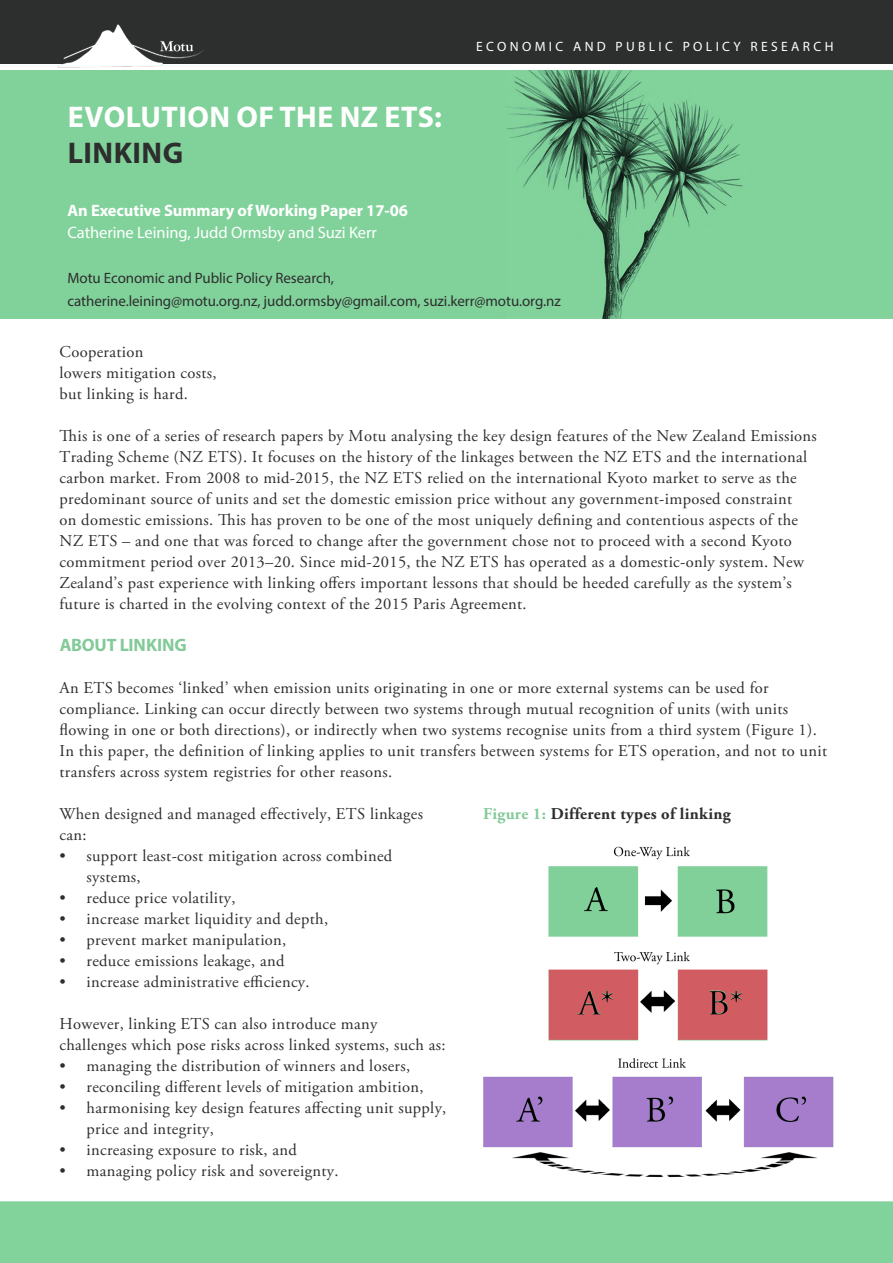
<style>
.page{position:relative;width:893px;height:1263px;background:#fff}
.page>*{position:absolute;margin:0;border:0;box-sizing:border-box;transform-origin:0 0}
.t1{font:700 30px "Myriad Pro";letter-spacing:.015em;color:#fff}
.t2{font:700 30px "Myriad Pro";letter-spacing:.015em;color:#2d2e2e}
.Normal_paragraph_sty{font:700 18px "Myriad Pro";letter-spacing:-.01em;color:#83ca98}
.Normal_paragraph_sty-2{font:16.5px/21px "Adobe Garamond Pro";letter-spacing:.02em;color:#2d2e2e}
.Header_style{font:16.5px/21px "Adobe Garamond Pro";letter-spacing:.02em;color:#2d2e2e}
.t3{font:16.5px "Myriad Pro";letter-spacing:-.005em;color:#fff}
.t4{font:700 16.5px "Myriad Pro";letter-spacing:-.005em;color:#fff}
.Normal_paragraph_sty-3{font:700 16.5px "Adobe Garamond Pro";letter-spacing:.02em;color:#2d2e2e}
.t5{font:15px/22.5px "Myriad Pro";letter-spacing:-.005em;color:#2d2e2e}
.t6{font:13.5px "Myriad Pro";letter-spacing:.25em;color:#fff}
.s1{color:#83ca98}
</style>
<div class="page">
<div style="left:0;top:0;width:893px;height:64px;background:#2d2e2e"></div>
<img style="left:57px;top:24px;width:147px;height:44px">
<img style="left:0;top:70px;width:893px;height:248px">
<div style="left:0;top:1201px;width:893px;height:62px;background:#82d29b"></div>
<img style="left:483px;top:846px;width:351px;height:332px">
<p class="t1" style="left:68px;top:98px;width:376px">EVOLUTION OF THE NZ ETS:</p>
<p class="t2" style="left:68px;top:134px;width:117px">LINKING</p>
<p class="t6" style="left:476px;top:38px;width:359px">ECONOMIC AND PUBLIC POLICY RESEARCH</p>
<p class="t4" style="left:68px;top:199px;width:342px">An Executive Summary of Working Paper 17-06</p>
<p class="t3" style="left:68px;top:222px;width:311px">Catherine Leining, Judd Ormsby and Suzi Kerr</p>
<p class="t5" style="left:68px;top:267px;width:495px">Motu Economic and Public Policy Research,<br>catherine.leining@motu.org.nz, judd.ormsby@gmail.com, suzi.kerr@motu.org.nz</p>
<p class="Header_style" style="left:60px;top:342px;width:159px">Cooperation<br>lowers mitigation costs, but linking is hard.</p>
<p class="Normal_paragraph_sty-2" style="left:60px;top:426px;width:759px">This is one of a series of research papers by Motu analysing the key design features of the New Zealand Emissions Trading Scheme (NZ ETS). It focuses on the history of the linkages between the NZ ETS and the international carbon market. From 2008 to mid-2015, the NZ ETS relied on the international Kyoto market to serve as the predominant source of units and set the domestic emission price without any government-imposed constraint<br>on domestic emissions. This has proven to be one of the most uniquely defining and contentious aspects of the NZ ETS – and one that was forced to change after the government chose not to proceed with a second Kyoto commitment period over 2013–20. Since mid-2015, the NZ ETS has operated as a domestic-only system. New Zealand’s past experience with linking offers important lessons that should be heeded carefully as the system’s future is charted in the evolving context of the 2015 Paris Agreement.</p>
<p class="Normal_paragraph_sty" style="left:60px;top:633px;width:128px">ABOUT LINKING</p>
<p class="Normal_paragraph_sty-2" style="left:60px;top:678px;width:769px">An ETS becomes ‘linked’ when emission units originating in one or more external systems can be used for compliance. Linking can occur directly between two systems through mutual recognition of units (with units flowing in one or both directions), or indirectly when two systems recognise units from a third system (Figure 1).<br>In this paper, the definition of linking applies to unit transfers between systems for ETS operation, and not to unit transfers across system registries for other reasons.</p>
<p class="Normal_paragraph_sty-2" style="left:60px;top:804px;width:365px">When designed and managed effectively, ETS linkages</p>
<p class="Normal_paragraph_sty-3" style="left:483px;top:804px;width:249px"><span class="s1">Figure 1:</span> Different types of linking</p>
<p class="Normal_paragraph_sty-2" style="left:60px;top:825px;width:29px">can:</p>
<p class="Normal_paragraph_sty-2" style="left:87px;top:846px;width:307px;text-indent:-27px">• support least-cost mitigation across combined systems,</p>
<p class="Normal_paragraph_sty-2" style="left:60px;top:888px;width:177px">• reduce price volatility,</p>
<p class="Normal_paragraph_sty-2" style="left:60px;top:909px;width:270px">• increase market liquidity and depth,</p>
<p class="Normal_paragraph_sty-2" style="left:60px;top:930px;width:228px">• prevent market manipulation,</p>
<p class="Normal_paragraph_sty-2" style="left:60px;top:951px;width:226px">• reduce emissions leakage, and</p>
<p class="Normal_paragraph_sty-2" style="left:60px;top:972px;width:252px">• increase administrative efficiency.</p>
<p class="Normal_paragraph_sty-2" style="left:60px;top:1014px;width:387px">However, linking ETS can also introduce many challenges which pose risks across linked systems, such as:</p>
<p class="Normal_paragraph_sty-2" style="left:60px;top:1056px;width:352px">• managing the distribution of winners and losers,</p>
<p class="Normal_paragraph_sty-2" style="left:60px;top:1077px;width:365px">• reconciling different levels of mitigation ambition,</p>
<p class="Normal_paragraph_sty-2" style="left:87px;top:1098px;width:361px;text-indent:-27px">• harmonising key design features affecting unit supply, price and integrity,</p>
<p class="Normal_paragraph_sty-2" style="left:60px;top:1140px;width:239px">• increasing exposure to risk, and</p>
<p class="Normal_paragraph_sty-2" style="left:60px;top:1161px;width:280px">• managing policy risk and sovereignty.</p>
</div>
